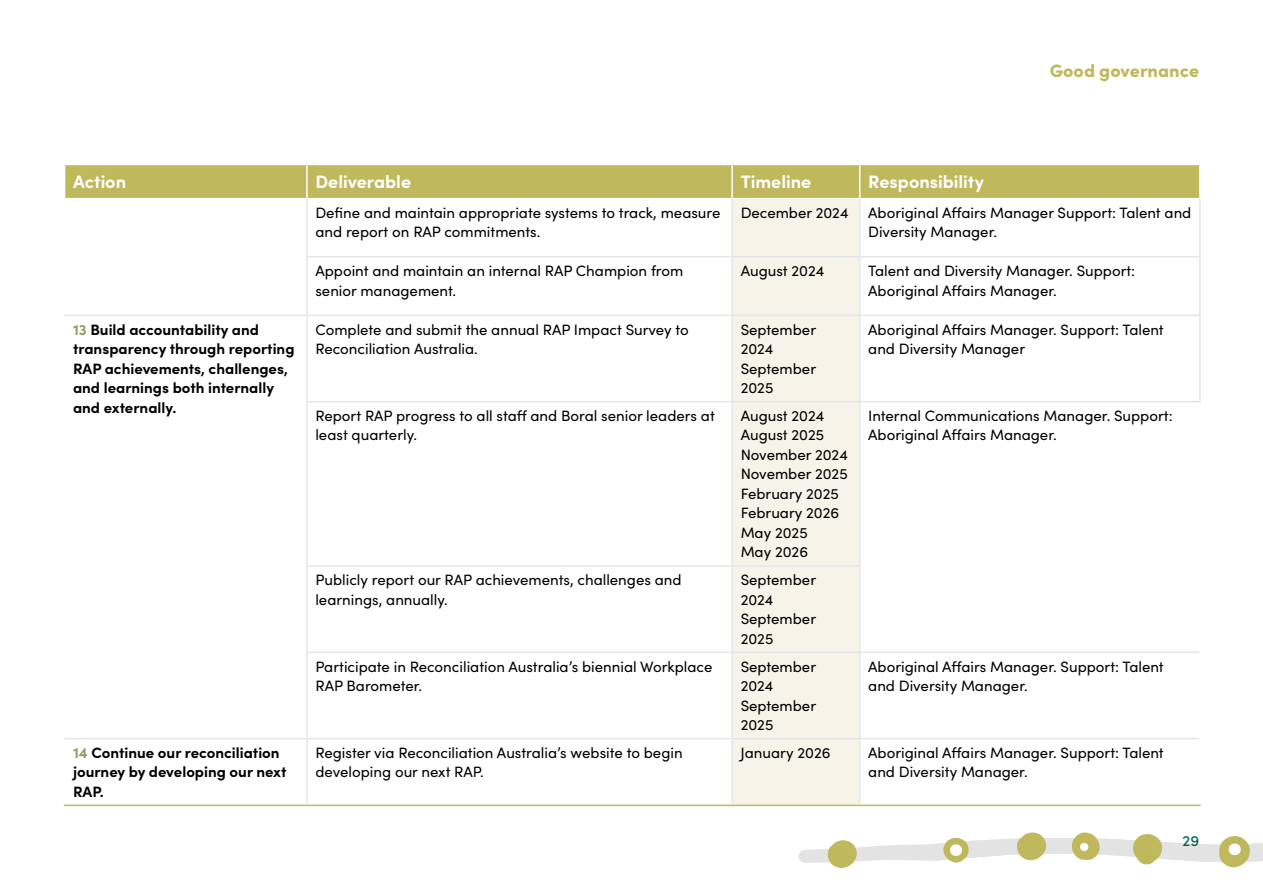
<style>
.page{position:relative;width:1263px;height:893px;background:#fff}
.page>*{position:absolute;margin:0;border:0;box-sizing:border-box;transform-origin:0 0}
.t1{font:700 18px "Sofia Pro";color:#fff}
.t2{font:900 18px "Sofia Pro";color:#c0b85d}
.t3{font:15px/19.5px "Sofia Pro";color:#000}
.t4{font:700 15px/19.5px "Sofia Pro";color:#000}
.t5{font:500 15px "Sofia Pro";color:#036755}
.s1{color:#999965}
</style>
<div class="page">
<svg style="left:799px;top:832px;width:464px;height:36px"></svg>
<div style="left:65px;top:165px;width:1134px;height:33px;background:#c0b85d"></div>
<div style="left:733px;top:199px;width:126px;height:606px;background:#f6f4e9"></div>
<hr style="left:306px;top:165px;width:2px;height:33px;background:#fff">
<hr style="left:731px;top:165px;width:2px;height:33px;background:#fff">
<hr style="left:859px;top:165px;width:1px;height:33px;background:#fff">
<hr style="left:731px;top:402px;width:2px;height:163px;background:#e2e6e8">
<hr style="left:859px;top:402px;width:1px;height:163px;background:#e2e6e8">
<hr style="left:306px;top:565px;width:426px;height:2px;background:#e2e6e8">
<hr style="left:732px;top:565px;width:128px;height:2px;background:#e2e6e8">
<hr style="left:731px;top:567px;width:2px;height:84px;background:#e2e6e8">
<hr style="left:859px;top:567px;width:1px;height:84px;background:#e2e6e8">
<hr style="left:306px;top:651px;width:426px;height:2px;background:#e2e6e8">
<hr style="left:732px;top:651px;width:128px;height:2px;background:#e2e6e8">
<hr style="left:731px;top:653px;width:2px;height:85px;background:#e2e6e8">
<hr style="left:860px;top:651px;width:339px;height:2px;background:#e2e6e8">
<hr style="left:859px;top:653px;width:1px;height:85px;background:#e2e6e8">
<hr style="left:307px;top:738px;width:425px;height:1px;background:#e2e6e8">
<hr style="left:306px;top:739px;width:2px;height:66px;background:#e2e6e8">
<hr style="left:732px;top:738px;width:128px;height:1px;background:#e2e6e8">
<hr style="left:731px;top:739px;width:2px;height:66px;background:#e2e6e8">
<hr style="left:860px;top:738px;width:339px;height:1px;background:#e2e6e8">
<hr style="left:859px;top:739px;width:1px;height:66px;background:#e2e6e8">
<hr style="left:64px;top:805px;width:243px;height:1px;background:#c0b85d">
<hr style="left:307px;top:805px;width:425px;height:1px;background:#c0b85d">
<hr style="left:732px;top:805px;width:128px;height:1px;background:#c0b85d">
<hr style="left:860px;top:805px;width:341px;height:1px;background:#c0b85d">
<hr style="left:306px;top:199px;width:2px;height:57px;background:#e2e6e8">
<hr style="left:731px;top:199px;width:2px;height:57px;background:#e2e6e8">
<hr style="left:859px;top:199px;width:1px;height:57px;background:#e2e6e8">
<hr style="left:1199px;top:199px;width:2px;height:57px;background:#e2e6e8">
<hr style="left:306px;top:256px;width:426px;height:2px;background:#e2e6e8">
<hr style="left:306px;top:258px;width:2px;height:57px;background:#e2e6e8">
<hr style="left:732px;top:256px;width:128px;height:2px;background:#e2e6e8">
<hr style="left:731px;top:258px;width:2px;height:57px;background:#e2e6e8">
<hr style="left:860px;top:256px;width:341px;height:2px;background:#e2e6e8">
<hr style="left:859px;top:258px;width:1px;height:57px;background:#e2e6e8">
<hr style="left:1199px;top:258px;width:2px;height:57px;background:#e2e6e8">
<hr style="left:307px;top:315px;width:425px;height:1px;background:#e2e6e8">
<hr style="left:732px;top:315px;width:128px;height:1px;background:#e2e6e8">
<hr style="left:731px;top:316px;width:2px;height:85px;background:#e2e6e8">
<hr style="left:860px;top:315px;width:341px;height:1px;background:#e2e6e8">
<hr style="left:859px;top:316px;width:1px;height:85px;background:#e2e6e8">
<hr style="left:1199px;top:316px;width:2px;height:85px;background:#e2e6e8">
<hr style="left:306px;top:401px;width:426px;height:1px;background:#e2e6e8">
<hr style="left:732px;top:401px;width:128px;height:1px;background:#e2e6e8">
<hr style="left:860px;top:401px;width:341px;height:1px;background:#e2e6e8">
<hr style="left:64px;top:315px;width:243px;height:1px;background:#e2e6e8">
<hr style="left:306px;top:316px;width:2px;height:85px;background:#e2e6e8">
<hr style="left:306px;top:402px;width:2px;height:163px;background:#e2e6e8">
<hr style="left:306px;top:567px;width:2px;height:84px;background:#e2e6e8">
<hr style="left:306px;top:653px;width:2px;height:85px;background:#e2e6e8">
<hr style="left:64px;top:738px;width:243px;height:1px;background:#e2e6e8">
<p class="t2" style="left:1050px;top:56px;width:151px">Good governance</p>
<p class="t1" style="left:73px;top:168px;width:55px">Action</p>
<p class="t1" style="left:315px;top:168px;width:97px">Deliverable</p>
<p class="t1" style="left:741px;top:168px;width:72px">Timeline</p>
<p class="t1" style="left:868px;top:168px;width:117px">Responsibility</p>
<p class="t3" style="left:315px;top:202px;width:407px">Define and maintain appropriate systems to track, measure and report on RAP commitments.</p>
<p class="t3" style="left:741px;top:202px;width:109px">December 2024</p>
<p class="t3" style="left:868px;top:202px;width:325px">Aboriginal Affairs Manager Support: Talent and<br>Diversity Manager.</p>
<p class="t3" style="left:315px;top:260px;width:369px">Appoint and maintain an internal RAP Champion from senior management.</p>
<p class="t3" style="left:741px;top:260px;width:85px">August 2024</p>
<p class="t3" style="left:868px;top:260px;width:268px">Talent and Diversity Manager. Support:<br>Aboriginal Affairs Manager.</p>
<p class="t4" style="left:73px;top:318px;width:223px"><span class="s1">13</span> Build accountability and transparency through reporting<br>RAP achievements, challenges, and learnings both internally and externally.</p>
<p class="t3" style="left:315px;top:319px;width:375px">Complete and submit the annual RAP Impact Survey to<br>Reconciliation Australia.</p>
<p class="t3" style="left:741px;top:319px;width:77px">September<br>2024<br>September<br>2025</p>
<p class="t3" style="left:868px;top:319px;width:297px">Aboriginal Affairs Manager. Support: Talent and Diversity Manager</p>
<p class="t3" style="left:315px;top:405px;width:401px">Report RAP progress to all staff and Boral senior leaders at least quarterly.</p>
<p class="t3" style="left:741px;top:405px;width:109px">August 2024<br>August 2025<br>November 2024<br>November 2025<br>February 2025<br>February 2026<br>May 2025<br>May 2026</p>
<p class="t3" style="left:868px;top:405px;width:306px">Internal Communications Manager. Support:<br>Aboriginal Affairs Manager.</p>
<p class="t3" style="left:315px;top:569px;width:368px">Publicly report our RAP achievements, challenges and learnings, annually.</p>
<p class="t3" style="left:741px;top:569px;width:77px">September<br>2024<br>September<br>2025</p>
<p class="t3" style="left:315px;top:656px;width:398px">Participate in Reconciliation Australia’s biennial Workplace<br>RAP Barometer.</p>
<p class="t3" style="left:741px;top:656px;width:77px">September<br>2024<br>September<br>2025</p>
<p class="t3" style="left:868px;top:656px;width:297px">Aboriginal Affairs Manager. Support: Talent and Diversity Manager.</p>
<p class="t4" style="left:73px;top:742px;width:215px"><span class="s1">14</span> Continue our reconciliation journey by developing our next<br>RAP.</p>
<p class="t3" style="left:315px;top:742px;width:369px">Register via Reconciliation Australia’s website to begin developing our next RAP.</p>
<p class="t3" style="left:741px;top:742px;width:91px">January 2026</p>
<p class="t3" style="left:868px;top:742px;width:297px">Aboriginal Affairs Manager. Support: Talent and Diversity Manager.</p>
<p class="t5" style="left:1182px;top:830px;width:18px">29</p>
</div>
